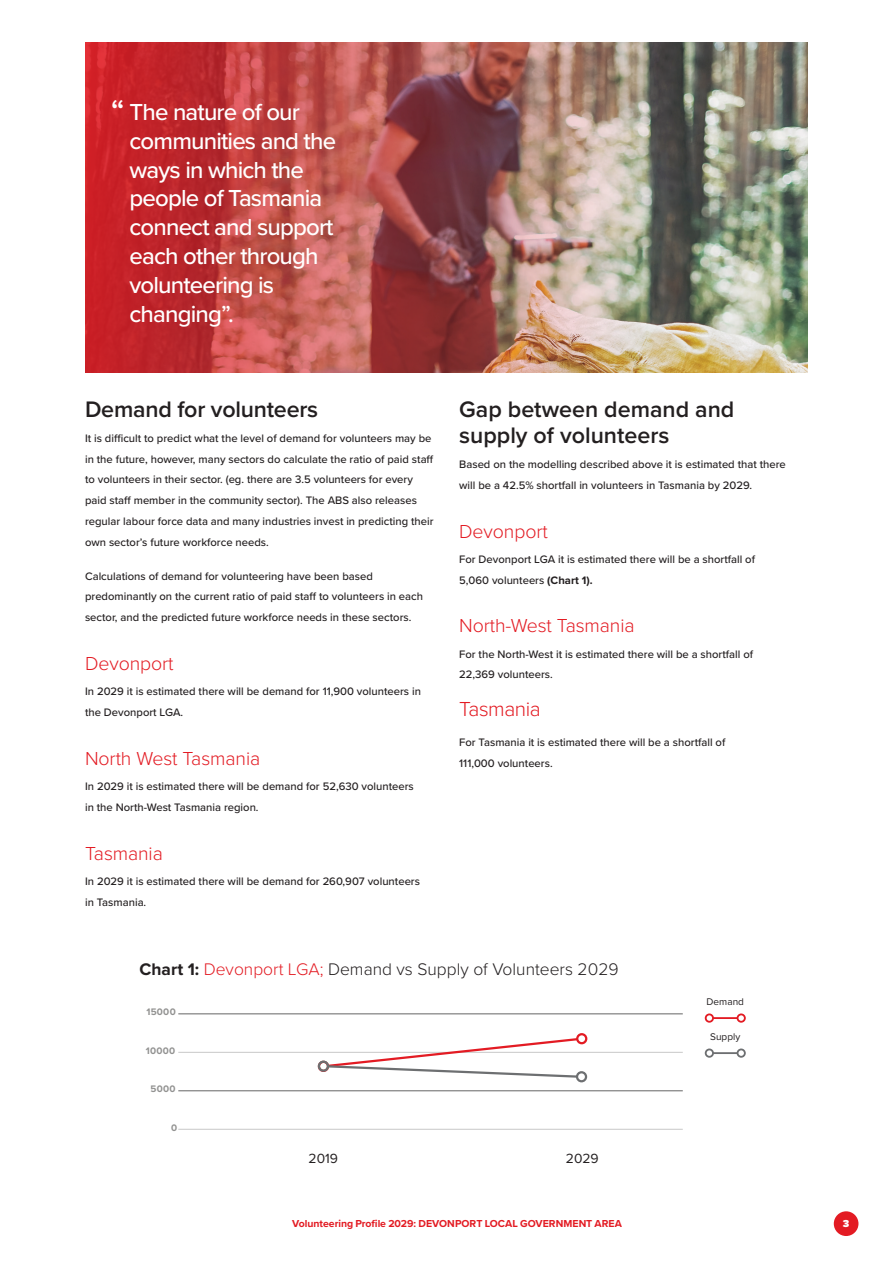
<style>
.page{position:relative;width:893px;height:1263px;background:#fff}
.page>*{position:absolute;margin:0;border:0;box-sizing:border-box;transform-origin:0 0}
.t1{font:500 34.05px "Proxima Nova";color:#fff}
.t2{font:500 24px/28.8px "Proxima Nova";letter-spacing:-.035em;color:#fff}
.t3{font:600 23.25px/26.1px "Proxima Nova";color:#231f20}
.t4{font:300 21px "Proxima Nova";letter-spacing:-.02em;color:#e31b23}
.t5{font:300 19.5px "Proxima Nova";letter-spacing:-.005em;color:#e31b23}
.t6{font:300 17.4px "Proxima Nova";color:#231f20}
.t7{font:13.8px "Proxima Nova";color:#231f20}
.t8{font:500 11.25px/20.9px "Proxima Nova";color:#231f20}
.t9{font:700 10.5px "Proxima Nova";color:#e31b23}
.t10{font:900 10.5px "Proxima Nova";color:#fff}
.t11{font:10.05px "Proxima Nova";color:#231f20}
.t12{font:700 9.75px "Proxima Nova";letter-spacing:.03em;color:#929291}
.s1{font-weight:700}
.s2{color:#e31b23}
</style>
<div class="page">
<img style="left:85px;top:43px;width:723px;height:330px">
<div style="left:834px;top:1211px;width:24px;height:25px;background:#e31b23;border-radius:50%"></div>
<hr style="left:178px;top:1013px;width:505px;height:1px;background:#656565">
<hr style="left:178px;top:1052px;width:505px;height:1px;background:#c8c8c8">
<hr style="left:178px;top:1090px;width:505px;height:1px;background:#656565">
<hr style="left:178px;top:1129px;width:505px;height:1px;background:#c8c8c8">
<hr style="left:713px;top:1017px;width:24px;height:2px;background:#e31b23">
<div style="left:705px;top:1013px;width:9px;height:10px;border:2px solid #e31b23;border-radius:50%"></div>
<div style="left:737px;top:1013px;width:9px;height:10px;border:2px solid #e31b23;border-radius:50%"></div>
<hr style="left:713px;top:1052px;width:24px;height:2px;background:#6d6f71">
<div style="left:705px;top:1048px;width:9px;height:10px;border:2px solid #6d6f71;border-radius:50%"></div>
<div style="left:737px;top:1048px;width:9px;height:10px;border:2px solid #6d6f71;border-radius:50%"></div>
<div style="left:318px;top:1061px;width:11px;height:11px;border:2px solid #e31b23;border-radius:50%"></div>
<div style="left:576px;top:1033px;width:11px;height:11px;border:2px solid #e31b23;border-radius:50%"></div>
<svg style="left:325px;top:1037px;width:255px;height:41px"></svg>
<div style="left:318px;top:1060px;width:11px;height:12px;border:2px solid #6d6f71;border-radius:50%"></div>
<div style="left:576px;top:1071px;width:11px;height:11px;border:2px solid #6d6f71;border-radius:50%"></div>
<h1 class="t1" style="left:111px;top:87px;width:15px">“</h1>
<h2 class="t2" style="left:130px;top:97px;width:208px">The nature of our communities and the ways in which the people of Tasmania connect and support each other through volunteering is changing”.</h2>
<h3 class="t3" style="left:85px;top:395px;width:235px">Demand for volunteers</h3>
<p class="t8" style="left:85px;top:427px;width:350px">It is difficult to predict what the level of demand for volunteers may be in the future, however, many sectors do calculate the ratio of paid staff to volunteers in their sector. (eg. there are 3.5 volunteers for every paid staff member in the community sector). The ABS also releases regular labour force data and many industries invest in predicting their own sector’s future workforce needs.</p>
<p class="t8" style="left:85px;top:565px;width:340px">Calculations of demand for volunteering have been based predominantly on the current ratio of paid staff to volunteers in each sector, and the predicted future workforce needs in these sectors.</p>
<h3 class="t5" style="left:85px;top:649px;width:90px">Devonport</h3>
<p class="t8" style="left:85px;top:681px;width:337px">In 2029 it is estimated there will be demand for 11,900 volunteers in the Devonport LGA.</p>
<h3 class="t5" style="left:85px;top:744px;width:177px">North West Tasmania</h3>
<p class="t8" style="left:85px;top:775px;width:330px">In 2029 it is estimated there will be demand for 52,630 volunteers in the North-West Tasmania region.</p>
<h3 class="t5" style="left:85px;top:839px;width:79px">Tasmania</h3>
<p class="t8" style="left:85px;top:870px;width:336px">In 2029 it is estimated there will be demand for 260,907 volunteers in Tasmania.</p>
<h3 class="t3" style="left:459px;top:395px;width:277px">Gap between demand and supply of volunteers</h3>
<p class="t8" style="left:459px;top:453px;width:328px">Based on the modelling described above it is estimated that there will be a 42.5% shortfall in volunteers in Tasmania by 2029.</p>
<h3 class="t5" style="left:459px;top:517px;width:90px">Devonport</h3>
<p class="t8" style="left:459px;top:548px;width:297px">For Devonport LGA it is estimated there will be a shortfall of<br>5,060 volunteers <span class="s1">(Chart 1).</span></p>
<h3 class="t5" style="left:459px;top:611px;width:177px">North-West Tasmania</h3>
<p class="t8" style="left:459px;top:643px;width:295px">For the North-West it is estimated there will be a shortfall of<br>22,369 volunteers.</p>
<h3 class="t4" style="left:459px;top:694px;width:83px">Tasmania</h3>
<p class="t8" style="left:459px;top:731px;width:268px">For Tasmania it is estimated there will be a shortfall of<br>111,000 volunteers.</p>
<h3 class="t6" style="left:140px;top:956px;width:481px"><span class="s1">Chart 1:</span> <span class="s2">Devonport LGA;</span> Demand vs Supply of Volunteers 2029</h3>
<p class="t12" style="left:146px;top:1005px;width:31px">15000</p>
<p class="t12" style="left:146px;top:1043px;width:31px">10000</p>
<p class="t12" style="left:151px;top:1082px;width:26px">5000</p>
<p class="t12" style="left:171px;top:1120px;width:8px">0</p>
<p class="t7" style="left:309px;top:1148px;width:31px">2019</p>
<p class="t7" style="left:566px;top:1148px;width:34px">2029</p>
<p class="t11" style="left:707px;top:994px;width:39px">Demand</p>
<p class="t11" style="left:710px;top:1029px;width:32px">Supply</p>
<p class="t9" style="left:292px;top:1216px;width:331px">Volunteering Profile 2029: DEVONPORT LOCAL GOVERNMENT AREA</p>
<p class="t10" style="left:843px;top:1216px;width:8px">3</p>
</div>
